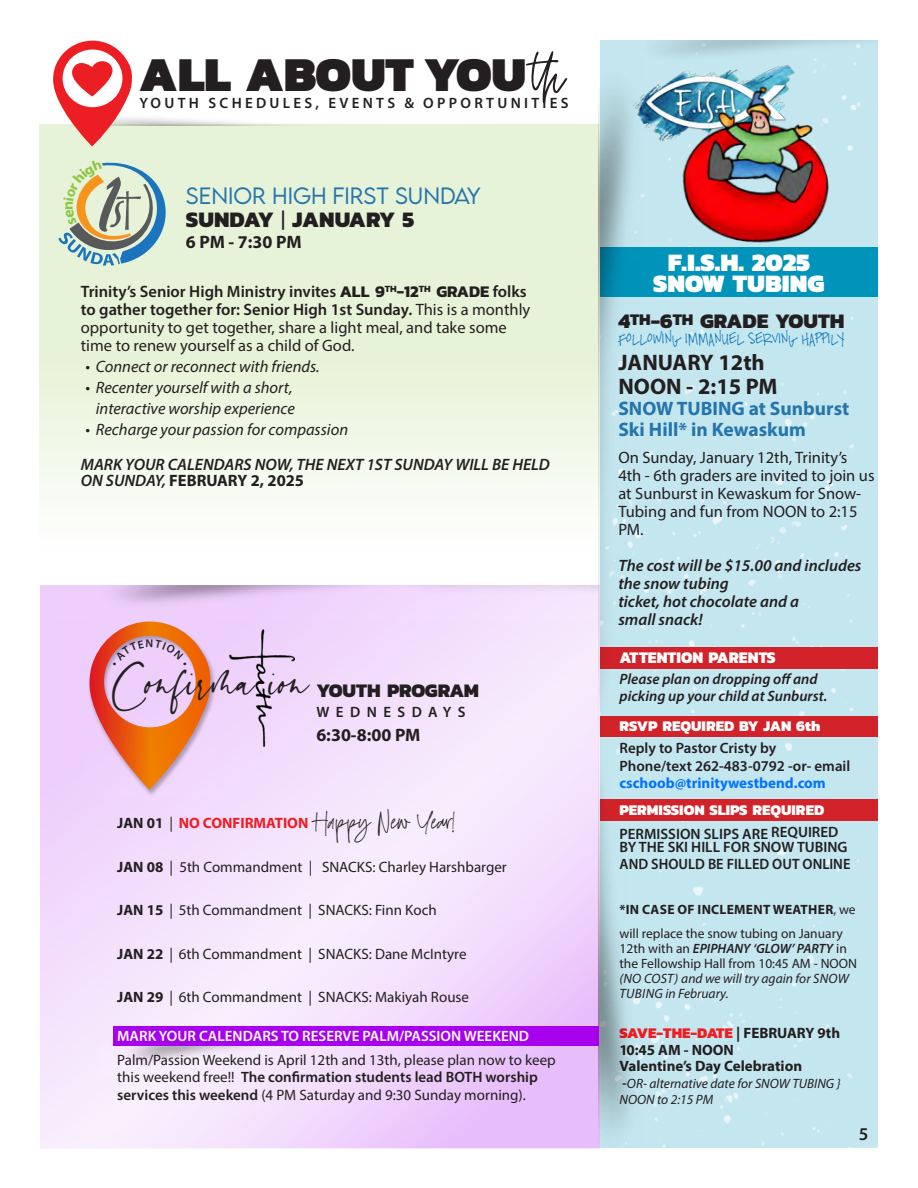
<style>
.page{position:relative;width:918px;height:1188px;background:#fff}
.page>*{position:absolute;margin:0;border:0;box-sizing:border-box;transform-origin:0 0}
.t1{font:900 49.5px "Kanit";color:#231f20}
.t2{font:46.5px "Sinthya";color:#231f20}
.t3{font:900 25.5px "Kanit";color:#fff}
.t4{font:700 22.5px "Myriad Pro";color:#231f20}
.t5{font:800 22.5px "Kanit";color:#231f20}
.t6{font:300 21px "LEMONMILK";color:#2575ac}
.t7{font:800 21px "Kanit";color:#231f20}
.t8{font:700 19.5px/21px "Myriad Pro";color:#2575ac}
.t9{font:800 19.5px "Kanit";letter-spacing:-.01em;color:#231f20}
.t10{font:700 18px "Myriad Pro";letter-spacing:-.005em;color:#231f20}
.t11{font:600 18px "Myriad Pro";color:#231f20}
.t12{font:600 16.5px/18px "Myriad Pro";color:#231f20}
.t13{font:16.5px/18px "Myriad Pro";color:#231f20}
.t14{font:italic 600 16.5px/16.5px "Myriad Pro";color:#231f20}
.t15{font:italic 16.5px "Myriad Pro";color:#231f20}
.t16{font:800 16.5px "Kanit";color:#fff;scale:.96 1}
.t17{font:15px/16.5px "Myriad Pro";color:#231f20}
.t18{font:600 15px/24px "Myriad Pro";color:#231f20}
.t19{font:700 15px/16.5px "Myriad Pro";color:#231f20}
.t20{font:italic 600 15px/16.5px "Myriad Pro";color:#231f20}
.t21{font:600 15px "Myriad Pro";color:#fff}
.t22{font:600 15px "Myriad Pro";letter-spacing:.22em;color:#231f20}
.t23{font:700 15px "Myriad Pro";color:#ed1d24}
.t24{font:700 15px "Myriad Pro";color:#0073ff}
.t25{font:800 15px "Kanit";color:#fff}
.t26{font:600 15px "Myriad Pro";letter-spacing:.43em;color:#231f20}
.t27{font:italic 13.5px/15px "Myriad Pro";color:#231f20}
.t28{font:13.5px/24px "Myriad Pro";color:#231f20}
.t29{font:12px "B Mc E";color:#0975bc;scale:.93 1}
.s1{font-family:"Kastangel Demo";font-weight:400;font-size:54px}
.s2{font-weight:300}
.s3{font-family:"Kanit";font-weight:700}
.s4{font-weight:400}
.s5{font-weight:700;font-style:normal}
.s6{color:#231f20}
.s7{font-weight:400;color:#231f20}
.s8{font-family:"Alistonde";font-weight:400;font-size:21px;color:#231f20}
.s9{font-weight:700}
.s10{font-weight:600}
.s11{font-size:16.5px}
.s12{font-family:"Kanit";font-weight:800;color:#fff}
.s13{font-style:normal}
.s14{font-family:"Kanit";font-weight:800;color:#ee1d23}
.s15{font-weight:600;font-size:15px}
</style>
<div class="page">
<div style="left:600px;top:40px;width:278px;height:1108px;background:#c4e6ef"></div>
<img style="left:660px;top:95px;width:199px;height:1052px">
<svg style="left:41px;top:585px;width:559px;height:563px;background:#f2ddfb"></svg>
<div style="left:39px;top:124px;width:560px;height:440px;background:linear-gradient(to bottom,#e1f0ce,#f9fcf5)"></div>
<img style="left:132px;top:106px;width:467px;height:19px">
<svg style="left:53px;top:41px;width:79px;height:105px"></svg>
<img style="left:661px;top:41px;width:199px;height:32px">
<img style="left:55px;top:585px;width:543px;height:35px">
<img style="left:229px;top:629px;width:65px;height:117px">
<div style="left:87px;top:621px;width:129px;height:176px;background:#231f20;opacity:.33"></div>
<img style="left:99px;top:1046px;width:195px;height:31px">
<img style="left:660px;top:64px;width:136px;height:78px">
<div style="left:600px;top:647px;width:278px;height:22px;background:#d2232a"></div>
<div style="left:600px;top:716px;width:278px;height:21px;background:#d2232a"></div>
<div style="left:600px;top:799px;width:278px;height:21px;background:#d2232a"></div>
<div style="left:600px;top:248px;width:278px;height:49px;background:#0094bb"></div>
<img style="left:677px;top:84px;width:156px;height:164px">
<img style="left:599px;top:84px;width:61px;height:1063px">
<div style="left:113px;top:1027px;width:486px;height:19px;background:#a700ef"></div>
<svg style="left:90px;top:622px;width:121px;height:168px;background:#e9a4a0"></svg>
<svg style="left:58px;top:159px;width:115px;height:107px;background:#bccaba"></svg>
<p class="t1" style="left:139px;top:33px;width:435px">ALL ABOUT YOU<span class="s1">th</span></p>
<p class="t22" style="left:139px;top:93px;width:431px">YOUTH SCHEDULES, EVENTS &amp; OPPORTUNITIES</p>
<p class="t6" style="left:186px;top:183px;width:296px">SENIOR HIGH FIRST SUNday</p>
<p class="t5" style="left:186px;top:202px;width:230px">SUNDAY <span class="s2">|</span> JANUARY 5</p>
<p class="t10" style="left:186px;top:230px;width:117px">6 PM - 7:30 PM</p>
<p class="t12" style="left:81px;top:283px;width:451px">Trinity’s Senior High Ministry invites <span class="s3">ALL 9</span><sup>TH</sup><span class="s3">-12</span><sup>TH</sup> <span class="s3">GRADE</span> folks to gather together for: Senior High 1st Sunday. <span class="s4">This is a monthly opportunity to get together, share a light meal, and take some</span></p>
<p class="t13" style="left:81px;top:337px;width:275px">time to renew yourself as a child of God.</p>
<p class="t15" style="left:85px;top:357px;width:236px">• Connect or reconnect with friends.</p>
<p class="t15" style="left:85px;top:378px;width:209px">• Recenter yourself with a short,</p>
<p class="t15" style="left:96px;top:399px;width:201px">interactive worship experience</p>
<p class="t15" style="left:85px;top:420px;width:264px">• Recharge your passion for compassion</p>
<p class="t14" style="left:81px;top:456px;width:471px">MARK YOUR CALENDARS NOW, THE NEXT 1ST SUNDAY WILL BE HELD<br>ON SUNDAY, <span class="s5">FEBRUARY 2, 2025</span></p>
<p class="t2" style="left:113px;top:656px;width:201px">Confirma ion</p>
<p class="t9" style="left:316px;top:675px;width:164px">YOUTH PROGRAM</p>
<p class="t26" style="left:316px;top:703px;width:151px">WEDNESDAYS</p>
<p class="t10" style="left:316px;top:724px;width:106px">6:30-8:00 PM</p>
<p class="t23" style="left:117px;top:813px;width:339px"><span class="s6">JAN 01</span> <span class="s7">|</span> NO CONFIRMATION <span class="s8">Happy New Year!</span></p>
<p class="t17" style="left:117px;top:858px;width:391px"><span class="s9">JAN 08</span> | 5th Commandment | SNACKS: Charley Harshbarger</p>
<p class="t17" style="left:117px;top:902px;width:321px"><span class="s9">JAN 15</span> | 5th Commandment | SNACKS: Finn Koch</p>
<p class="t17" style="left:117px;top:945px;width:351px"><span class="s9">JAN 22</span> | 6th Commandment | SNACKS: Dane McIntyre</p>
<p class="t17" style="left:117px;top:989px;width:353px"><span class="s9">JAN 29</span> | 6th Commandment | SNACKS: Makiyah Rouse</p>
<p class="t21" style="left:117px;top:1027px;width:413px">MARK YOUR CALENDARS TO RESERVE PALM/PASSION WEEKEND</p>
<p class="t17" style="left:117px;top:1052px;width:440px">Palm/Passion Weekend is April 12th and 13th, please plan now to keep this weekend free!! <span class="s10">The confirmation students lead BOTH worship</span></p>
<p class="t17" style="left:117px;top:1086px;width:410px"><span class="s10">services this weekend</span> (4 PM Saturday and 9:30 Sunday morning).</p>
<p class="t3" style="left:668px;top:241px;width:144px">F.I.S.H. 2025</p>
<p class="t3" style="left:653px;top:262px;width:173px">SNOW TUBING</p>
<p class="t7" style="left:618px;top:305px;width:228px">4<span class="s11">TH</span>-6<span class="s11">TH</span> GRADE YOUTH</p>
<p class="t29" style="left:618px;top:335px;width:245px">FOLLOWING IMMANUEL SERVING HAPPILY</p>
<p class="t4" style="left:618px;top:348px;width:148px">JANUARY 12th</p>
<p class="t4" style="left:618px;top:372px;width:161px">NOON - 2:15 PM</p>
<p class="t8" style="left:618px;top:398px;width:232px">SNOW TUBING at Sunburst<br>Ski Hill* in Kewaskum</p>
<p class="t13" style="left:618px;top:449px;width:258px">On Sunday, January 12th, Trinity’s<br>4th - 6th graders are invited to join us at Sunburst in Kewaskum for Snow-<br>Tubing and fun from NOON to 2:15<br>PM.</p>
<p class="t14" style="left:618px;top:556px;width:245px;line-height:18px">The cost will be $15.00 and includes the snow tubing</p>
<p class="t14" style="left:618px;top:593px;width:182px">ticket, hot chocolate and a</p>
<p class="t14" style="left:618px;top:611px;width:86px">small snack!</p>
<p class="t16" style="left:620px;top:645px;width:164px">ATTENTION PARENTS</p>
<p class="t20" style="left:620px;top:671px;width:209px">Please plan on dropping off and picking up your child at Sunburst.</p>
<p class="t25" style="left:620px;top:714px;width:202px">RSVP REQUIRED BY JAN 6th</p>
<p class="t18" style="left:620px;top:736px;width:158px">Reply to Pastor Cristy by</p>
<p class="t18" style="left:620px;top:754px;width:232px">Phone/text 262-483-0792 -or- email</p>
<p class="t24" style="left:620px;top:773px;width:208px">cschoob@trinitywestbend.com</p>
<p class="t18" style="left:620px;top:797px;width:220px"><span class="s12">PERMISSION SLIPS REQUIRED<br></span>PERMISSION SLIPS ARE REQUIRED</p>
<p class="t18" style="left:620px;top:839px;width:232px;line-height:16.5px">BY THE SKI HILL FOR SNOW TUBING<br>AND SHOULD BE FILLED OUT ONLINE</p>
<p class="t28" style="left:620px;top:897px;width:238px"><span class="s9">*IN CASE OF INCLEMENT WEATHER</span>, we will replace the snow tubing on January</p>
<p class="t27" style="left:620px;top:941px;width:239px"><span class="s13">12th with an</span> <span class="s10">EPIPHANY ‘GLOW’ PARTY</span> <span class="s13">in the Fellowship Hall from 10:45 AM - NOON </span>(NO COST) and we will try again for SNOW TUBING in February.</p>
<p class="t19" style="left:620px;top:1025px;width:222px"><span class="s14">SAVE-THE-DATE</span> | FEBRUARY 9th<br>10:45 AM - NOON</p>
<p class="t19" style="left:620px;top:1058px;width:184px">Valentine’s Day Celebration</p>
<p class="t27" style="left:620px;top:1075px;width:223px;line-height:16.5px"><span class="s15">-</span>OR- alternative date for SNOW TUBING }<br>NOON to 2:15 PM</p>
<p class="t11" style="left:859px;top:1122px;width:11px">5</p>
</div>
